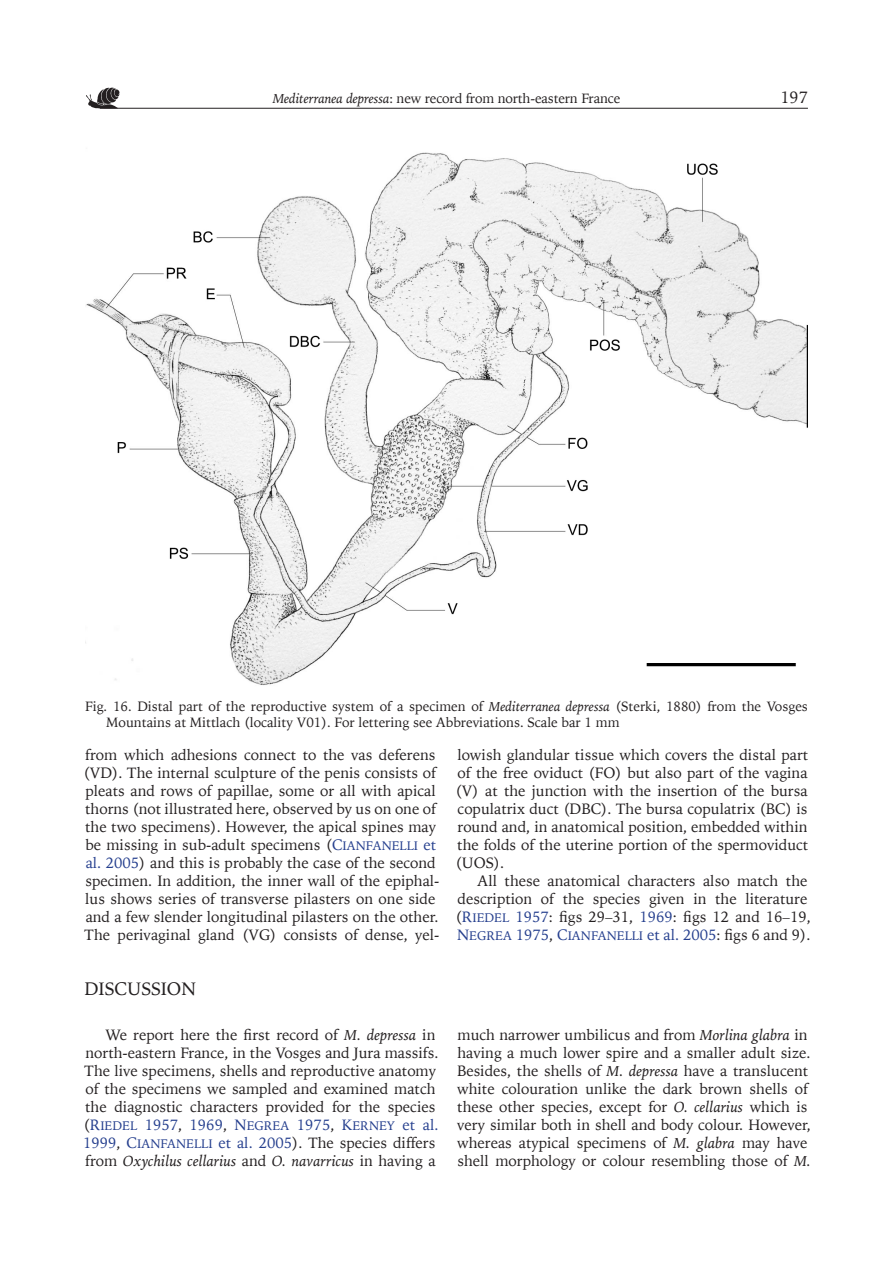
<style>
.page{position:relative;width:893px;height:1263px;background:#fff}
.page>*{position:absolute;margin:0;border:0;box-sizing:border-box;transform-origin:0 0}
.Podtytuł_1{font:18px "Iowan Old St EU";color:#231f20}
.t1{font:16.5px "Iowan Old St EU";color:#231f20}
.punkt_zwykły{font:15px/18px "Iowan Old St EU";color:#231f20}
.Tytuł_ryciny_tabeli{font:13.5px/16.2px "Iowan Old St EU";color:#231f20}
.punkt_zwykły-2{font:12.45px "Iowan Old St EU Normal SC830";color:#253f8e}
.s1{font-style:italic}
.s2{font-family:"Iowan Old St EU Normal SC830";color:#253f8e}
.s3{font-family:"Iowan Old St EU Normal SC830";font-size:12.45px;color:#253f8e}
.s4{color:#253f8e}
.s5{font-size:15px}
.s6{font-family:"Iowan Old St EU";font-size:15px}
.s7{font-family:"Iowan Old St EU";font-size:15px;color:#231f20}
</style>
<div class="page">
<hr style="left:100px;top:108px;width:708px;height:1px;background:#231f20">
<img style="left:86px;top:88px;width:34px;height:21px">
<img style="left:85px;top:152px;width:723px;height:533px">
<p class="Tytuł_ryciny_tabeli" style="left:273px;top:90px;width:349px"><span class="s1">Mediterranea depressa</span>: new record from north-eastern France</p>
<p class="t1" style="left:780px;top:87px;width:29px">197</p>
<p class="Tytuł_ryciny_tabeli" style="left:106px;top:699px;width:703px;text-indent:-21px">Fig. 16. Distal part of the reproductive system of a specimen of <span class="s1">Mediterranea depressa</span> (Sterki, 1880) from the Vosges<br>Mountains at Mittlach (locality V01). For lettering see Abbreviations. Scale bar 1 mm</p>
<p class="punkt_zwykły" style="left:84px;top:746px;width:358px">from which adhesions connect to the vas deferens (VD). The internal sculpture of the penis consists of pleats and rows of papillae, some or all with apical thorns (not illustrated here, observed by us on one of the two specimens). However, the apical spines may be missing in sub-adult specimens (<span class="s2">C</span><span class="s3">IANFANELLI</span> <span class="s4">et al. 2005</span>) and this is probably the case of the second specimen. In addition, the inner wall of the epiphal&shy;lus shows series of transverse pilasters on one side and a few slender longitudinal pilasters on the other.<br>The perivaginal gland (VG) consists of dense, yel-</p>
<p class="punkt_zwykły" style="left:456px;top:746px;width:354px;text-align:justify">lowish glandular tissue which covers the distal part of the free oviduct (FO) but also part of the vagina (V) at the junction with the insertion of the bursa copulatrix duct (DBC). The bursa copulatrix (BC) is round and, in anatomical position, embedded within the folds of the uterine portion of the spermoviduct (UOS).</p>
<p class="punkt_zwykły" style="left:456px;top:872px;width:357px;text-indent:22px">All these anatomical characters also match the description of the species given in the literature (<span class="s2">R</span><span class="s3">IEDEL</span> <span class="s4">1957</span>: figs 29–31, <span class="s4">1969</span>: figs 12 and 16–19,</p>
<p class="punkt_zwykły-2" style="left:457px;top:928px;width:355px"><span class="s5">N</span>EGREA <span class="s6">1975</span><span class="s7">,</span> <span class="s5">C</span>IANFANELLI <span class="s6">et al. 2005</span><span class="s7">: figs 6 and 9).</span></p>
<p class="Podtytuł_1" style="left:85px;top:978px;width:113px">DISCUSSION</p>
<p class="punkt_zwykły" style="left:83px;top:1026px;width:357px;text-indent:22px">We report here the first record of <span class="s1">M. depressa</span> in north-eastern France, in the Vosges and Jura massifs.<br>The live specimens, shells and reproductive anatomy of the specimens we sampled and examined match the diagnostic characters provided for the species (<span class="s2">R</span><span class="s3">IEDEL</span> <span class="s4">1957</span>, <span class="s4">1969</span>, <span class="s2">N</span><span class="s3">EGREA</span> <span class="s4">1975</span>, <span class="s2">K</span><span class="s3">ERNEY</span> <span class="s4">et al.<br>1999</span>, <span class="s2">C</span><span class="s3">IANFANELLI</span> <span class="s4">et al. 2005</span>). The species differs from <span class="s1">Oxychilus cellarius</span> and <span class="s1">O. navarricus</span> in having a</p>
<p class="punkt_zwykły" style="left:457px;top:1026px;width:355px">much narrower umbilicus and from <span class="s1">Morlina glabra</span> in having a much lower spire and a smaller adult size.<br>Besides, the shells of <span class="s1">M. depressa</span> have a translucent white colouration unlike the dark brown shells of these other species, except for <span class="s1">O. cellarius</span> which is very similar both in shell and body colour. However, whereas atypical specimens of <span class="s1">M. glabra</span> may have shell morphology or colour resembling those of <span class="s1">M.</span></p>
</div>
